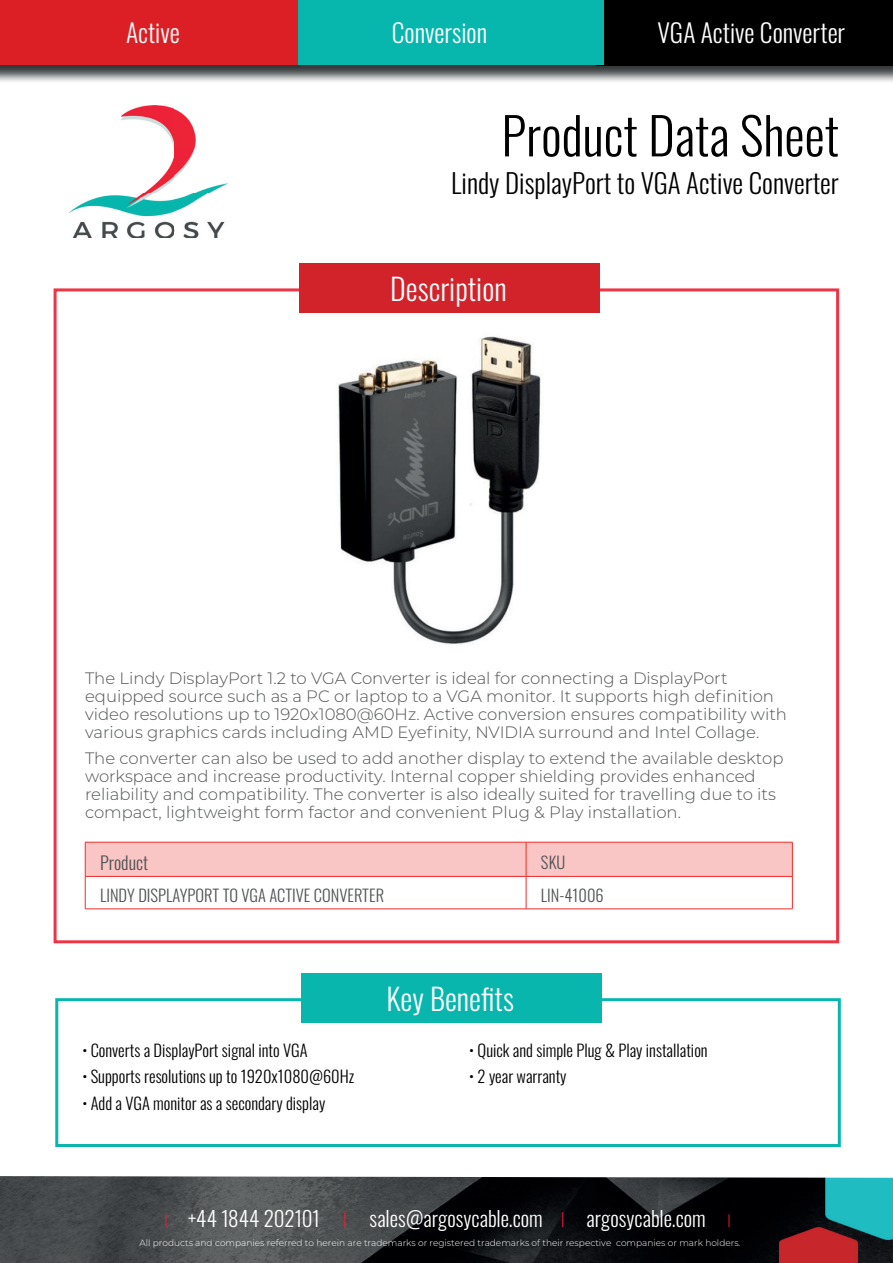
<style>
.page{position:relative;width:893px;height:1263px;background:#fff}
.page>*{position:absolute;margin:0;border:0;box-sizing:border-box;transform-origin:0 0}
.t1{font:300 51px "Oswald";color:#000001}
.t2{font:300 30px "Oswald";color:#fff}
.t3{font:300 27px "Oswald";color:#000001}
.t4{font:300 25.5px "Oswald";color:#fff}
.t5{font:300 21px "Oswald";color:#fff}
.t6{font:300 18px "Oswald";color:#4f5253}
.t7{font:300 16.5px/18px "Montserrat";color:#4f5253}
.t8{font:300 16.5px "Oswald";color:#000001}
.t9{font:300 16.5px "Oswald";color:#4f5253}
.t10{font:300 9px "Montserrat";color:#fff}
.s1{font-family:"Montserrat";font-size:18px;color:#ed1e38}
.s2{font-family:"Montserrat";color:#ed1e38}
</style>
<div class="page">
<img style="left:68px;top:105px;width:159px;height:133px">
<img style="left:0;top:64px;width:893px;height:18px">
<div style="left:0;top:0;width:893px;height:64px;background:#db1f25"></div>
<div style="left:596px;top:0;width:297px;height:65px;background:#000001"></div>
<div style="left:298px;top:0;width:305px;height:64px;background:#07b7ad"></div>
<img style="left:0;top:1176px;width:893px;height:87px">
<img style="left:338px;top:336px;width:204px;height:308px">
<div style="left:299px;top:264px;width:301px;height:49px;background:#d2222a"></div>
<div style="left:86px;top:843px;width:706px;height:33px;background:#f9c5c5"></div>
<hr style="left:85px;top:842px;width:441px;height:1px;background:#ee2d2d">
<hr style="left:85px;top:842px;width:1px;height:34px;background:#ee2d2d">
<hr style="left:526px;top:842px;width:266px;height:1px;background:#ee2d2d">
<hr style="left:526px;top:842px;width:1px;height:34px;background:#ee2d2d">
<hr style="left:792px;top:842px;width:1px;height:34px;background:#ee2d2d">
<hr style="left:85px;top:876px;width:441px;height:1px;background:#ee2d2d">
<hr style="left:85px;top:876px;width:1px;height:33px;background:#ee2d2d">
<hr style="left:526px;top:876px;width:266px;height:1px;background:#ee2d2d">
<hr style="left:526px;top:876px;width:1px;height:33px;background:#ee2d2d">
<hr style="left:792px;top:876px;width:1px;height:33px;background:#ee2d2d">
<hr style="left:85px;top:908px;width:441px;height:1px;background:#ee2d2d">
<hr style="left:526px;top:908px;width:266px;height:1px;background:#ee2d2d">
<div style="left:55px;top:998px;width:786px;height:149px;border:3px solid #08b6ad"></div>
<div style="left:301px;top:973px;width:301px;height:50px;background:#08b6ad"></div>
<h3 class="t4" style="left:126px;top:10px;width:55px">Active</h3>
<h3 class="t4" style="left:392px;top:10px;width:97px">Conversion</h3>
<h3 class="t4" style="left:658px;top:10px;width:189px">VGA Active Converter</h3>
<h1 class="t1" style="left:501px;top:90px;width:339px">Product Data Sheet</h1>
<h3 class="t3" style="left:451px;top:159px;width:389px">Lindy DisplayPort to VGA Active Converter</h3>
<h2 class="t2" style="left:390px;top:262px;width:118px">Description</h2>
<p class="t7" style="left:85px;top:668px;width:703px">The Lindy DisplayPort 1.2 to VGA Converter is ideal for connecting a DisplayPort equipped source such as a PC or laptop to a VGA monitor. It supports high definition video resolutions up to 1920x1080@60Hz. Active conversion ensures compatibility with various graphics cards including AMD Eyefinity, NVIDIA surround and Intel Collage.</p>
<p class="t7" style="left:85px;top:749px;width:700px">The converter can also be used to add another display to extend the available desktop workspace and increase productivity. Internal copper shielding provides enhanced reliability and compatibility. The converter is also ideally suited for travelling due to its compact, lightweight form factor and convenient Plug &amp; Play installation.</p>
<p class="t6" style="left:100px;top:847px;width:50px">Product</p>
<p class="t9" style="left:541px;top:848px;width:26px">SKU</p>
<p class="t9" style="left:100px;top:881px;width:286px">LINDY DISPLAYPORT TO VGA ACTIVE CONVERTER</p>
<p class="t9" style="left:541px;top:881px;width:64px">LIN-41006</p>
<p class="t8" style="left:82px;top:1035px;width:227px">• Converts a DisplayPort signal into VGA</p>
<p class="t8" style="left:82px;top:1062px;width:274px">• Supports resolutions up to 1920x1080@60Hz</p>
<p class="t8" style="left:82px;top:1088px;width:244px">• Add a VGA monitor as a secondary display</p>
<h2 class="t2" style="left:386px;top:972px;width:129px">Key Benefits</h2>
<p class="t8" style="left:469px;top:1035px;width:240px">• Quick and simple Plug &amp; Play installation</p>
<p class="t8" style="left:469px;top:1062px;width:99px">• 2 year warranty</p>
<p class="t5" style="left:164px;top:1199px;width:570px"><span class="s1">I</span> +44 1844 202101 <span class="s2">I</span> sales@argosycable.com <span class="s2">I</span> argosycable.com <span class="s1">I</span></p>
<p class="t10" style="left:139px;top:1237px;width:602px">All products and companies referred to herein are trademarks or registered trademarks of their respective companies or mark holders.</p>
</div>
